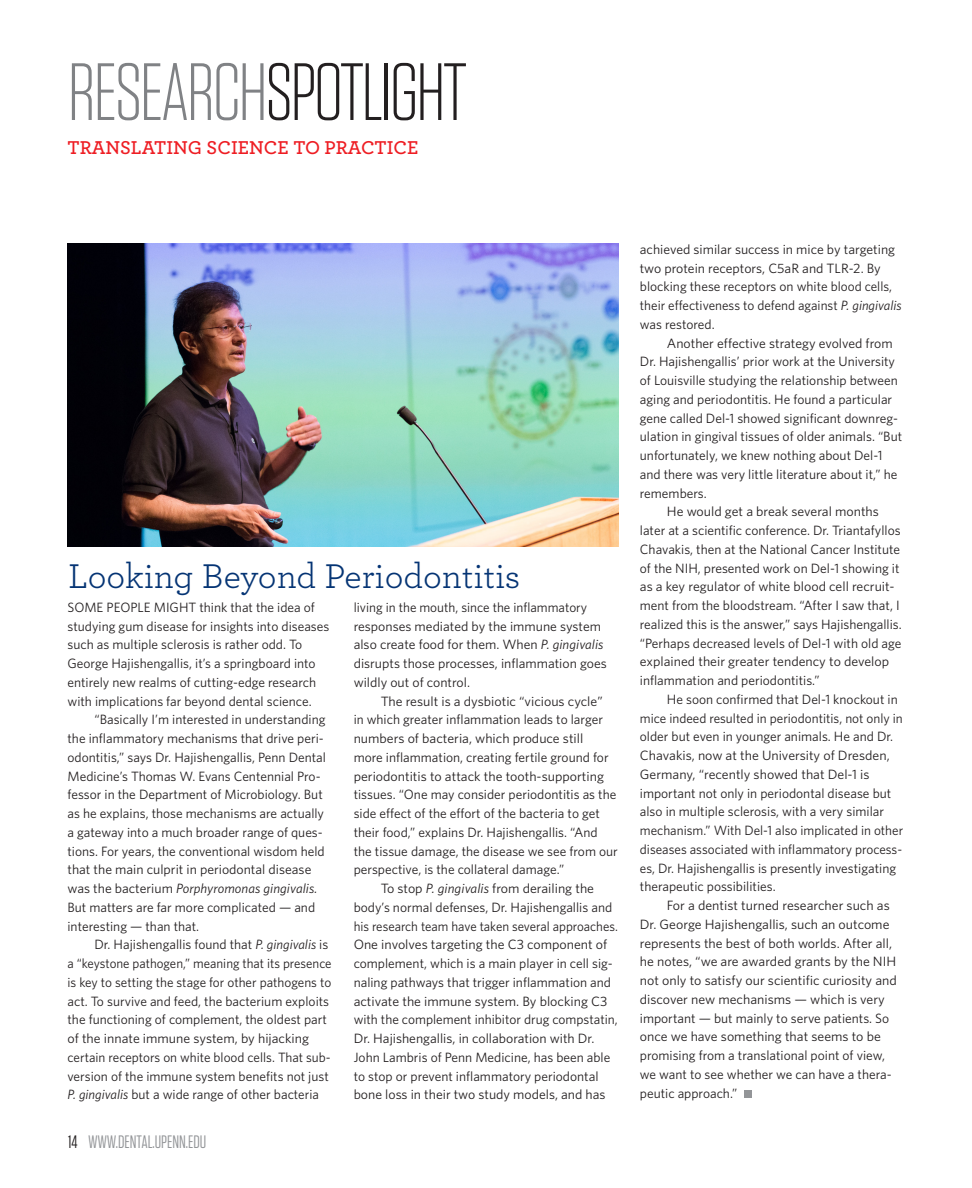
<style>
.page{position:relative;width:972px;height:1188px;background:#fff}
.page>*{position:absolute;margin:0;border:0;box-sizing:border-box;transform-origin:0 0}
.t1{font:300 81px "Tungsten";letter-spacing:-.035em;color:#231f20}
.t2{font:36px "Archer";color:#053474}
.t3{font:600 19.5px "Archer";color:#ee1d23}
.t4{font:18px "Tungsten";color:#939598}
.ON_CAMPUS_whitney{font:13.5px/18.8px "Whitney";color:#231f20}
.s1{color:#808285}
.s2{font-style:italic}
.s3{color:#231f20}
</style>
<div class="page">
<img style="left:68px;top:243px;width:550px;height:304px">
<div style="left:744px;top:1091px;width:7px;height:7px;background:#939598"></div>
<p class="t1" style="left:68px;top:51px;width:401px"><span class="s1">RESEARCH</span>SPOTLIGHT</p>
<p class="t3" style="left:68px;top:133px;width:353px">TRANSLATING SCIENCE TO PRACTICE</p>
<p class="t2" style="left:68px;top:551px;width:454px">Looking Beyond Periodontitis</p>
<p class="ON_CAMPUS_whitney" style="left:68px;top:597px;width:263px">SOME PEOPLE MIGHT think that the idea of studying gum disease for insights into diseases such as multiple sclerosis is rather odd. To George Hajishengallis, it’s a springboard into entirely new realms of cutting-edge research with implications far beyond dental science.</p>
<p class="ON_CAMPUS_whitney" style="left:68px;top:710px;width:260px;text-indent:27px">“Basically I’m interested in understanding the inflammatory mechanisms that drive peri&shy;odontitis,” says Dr. Hajishengallis, Penn Dental Medicine’s Thomas W. Evans Centennial Pro&shy;fessor in the Department of Microbiology. But as he explains, those mechanisms are actually a gateway into a much broader range of ques&shy;tions. For years, the conventional wisdom held that the main culprit in periodontal disease was the bacterium <span class="s2">Porphyromonas gingivalis.<br></span>But matters are far more complicated — and interesting — than that.</p>
<p class="ON_CAMPUS_whitney" style="left:68px;top:935px;width:266px;text-indent:27px">Dr. Hajishengallis found that <span class="s2">P. gingivalis</span> is a “keystone pathogen,” meaning that its presence is key to setting the stage for other pathogens to act. To survive and feed, the bacterium exploits the functioning of complement, the oldest part of the innate immune system, by hijacking certain receptors on white blood cells. That sub&shy;version of the immune system benefits not just <span class="s2">P. gingivalis</span> but a wide range of other bacteria</p>
<h3 class="t4" style="left:68px;top:1133px;width:140px"><span class="s3">14</span> WWW.DENTAL.UPENN.EDU</h3>
<p class="ON_CAMPUS_whitney" style="left:354px;top:597px;width:255px">living in the mouth, since the inflammatory responses mediated by the immune system also create food for them. When <span class="s2">P. gingivalis </span>disrupts those processes, inflammation goes wildly out of control.</p>
<p class="ON_CAMPUS_whitney" style="left:354px;top:691px;width:266px;text-indent:27px">The result is a dysbiotic “vicious cycle”<br>in which greater inflammation leads to larger numbers of bacteria, which produce still<br>more inflammation, creating fertile ground for periodontitis to attack the tooth-supporting tissues. “One may consider periodontitis as the side effect of the effort of the bacteria to get their food,” explains Dr. Hajishengallis. “And the tissue damage, the disease we see from our perspective, is the collateral damage.”</p>
<p class="ON_CAMPUS_whitney" style="left:354px;top:879px;width:266px;text-indent:27px">To stop <span class="s2">P. gingivalis</span> from derailing the body’s normal defenses, Dr. Hajishengallis and his research team have taken several approaches.<br>One involves targeting the C3 component of complement, which is a main player in cell sig&shy;naling pathways that trigger inflammation and activate the immune system. By blocking C3 with the complement inhibitor drug compstatin, Dr. Hajishengallis, in collaboration with Dr.<br>John Lambris of Penn Medicine, has been able to stop or prevent inflammatory periodontal bone loss in their two study models, and has</p>
<p class="ON_CAMPUS_whitney" style="left:640px;top:239px;width:263px">achieved similar success in mice by targeting two protein receptors, C5aR and TLR-2. By blocking these receptors on white blood cells, their effectiveness to defend against <span class="s2">P. gingivalis </span>was restored.</p>
<p class="ON_CAMPUS_whitney" style="left:640px;top:333px;width:264px;text-indent:27px">Another effective strategy evolved from Dr. Hajishengallis’ prior work at the University of Louisville studying the relationship between aging and periodontitis. He found a particular gene called Del-1 showed significant downreg&shy;ulation in gingival tissues of older animals. “But unfortunately, we knew nothing about Del-1 and there was very little literature about it,” he remembers.</p>
<p class="ON_CAMPUS_whitney" style="left:640px;top:502px;width:263px;text-indent:27px">He would get a break several months later at a scientific conference. Dr. Triantafyllos Chavakis, then at the National Cancer Institute of the NIH, presented work on Del-1 showing it as a key regulator of white blood cell recruit&shy;ment from the bloodstream. “After I saw that, I realized this is the answer,” says Hajishengallis. “Perhaps decreased levels of Del-1 with old age explained their greater tendency to develop inflammation and periodontitis.”</p>
<p class="ON_CAMPUS_whitney" style="left:640px;top:689px;width:265px;text-indent:27px">He soon confirmed that Del-1 knockout in mice indeed resulted in periodontitis, not only in older but even in younger animals. He and Dr.<br>Chavakis, now at the University of Dresden, Germany, “recently showed that Del-1 is important not only in periodontal disease but also in multiple sclerosis, with a very similar mechanism.” With Del-1 also implicated in other diseases associated with inflammatory process&shy;es, Dr. Hajishengallis is presently investigating therapeutic possibilities.</p>
<p class="ON_CAMPUS_whitney" style="left:640px;top:896px;width:258px;text-indent:27px">For a dentist turned researcher such as Dr. George Hajishengallis, such an outcome represents the best of both worlds. After all, he notes, “we are awarded grants by the NIH not only to satisfy our scientific curiosity and discover new mechanisms — which is very important — but mainly to serve patients. So once we have something that seems to be promising from a translational point of view, we want to see whether we can have a thera&shy;peutic approach.”</p>
</div>
